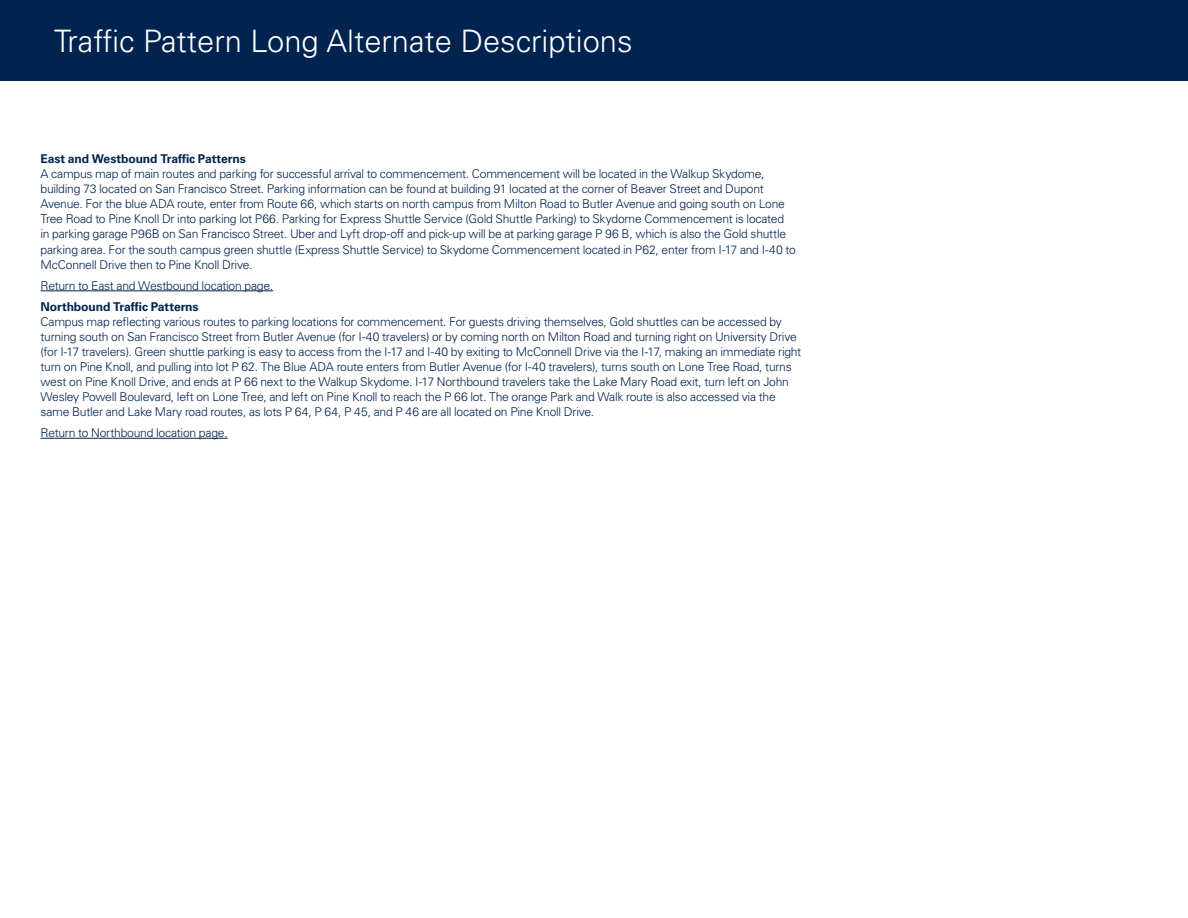
<style>
.page{position:relative;width:1188px;height:918px;background:#fff}
.page>*{position:absolute;margin:0;border:0;box-sizing:border-box;transform-origin:0 0}
.t1{font:300 30.9px "Univers LT Pro 45";color:#fff}
.t2{font:300 12.15px/15px "Univers LT Pro 45";letter-spacing:-.02em;color:#00234f}
.t3{font:700 12.15px "Univers LT Pro 65";letter-spacing:-.01em;color:#00234f}
</style>
<div class="page">
<div style="left:0;top:0;width:1188px;height:81px;background:#00234f"></div>
<hr style="left:40px;top:291px;width:233px;height:1px;background:#00234f">
<hr style="left:40px;top:438px;width:188px;height:1px;background:#00234f">
<h2 class="t1" style="left:54px;top:21px;width:580px">Traffic Pattern Long Alternate Descriptions</h2>
<h3 class="t3" style="left:40px;top:150px;width:207px">East and Westbound Traffic Patterns</h3>
<p class="t2" style="left:40px;top:166px;width:757px">A campus map of main routes and parking for successful arrival to commencement. Commencement will be located in the Walkup Skydome, building 73 located on San Francisco Street. Parking information can be found at building 91 located at the corner of Beaver Street and Dupont Avenue. For the blue ADA route, enter from Route 66, which starts on north campus from Milton Road to Butler Avenue and going south on Lone Tree Road to Pine Knoll Dr into parking lot P66. Parking for Express Shuttle Service (Gold Shuttle Parking) to Skydome Commencement is located in parking garage P96B on San Francisco Street. Uber and Lyft drop-off and pick-up will be at parking garage P 96 B, which is also the Gold shuttle parking area. For the south campus green shuttle (Express Shuttle Service) to Skydome Commencement located in P62, enter from I-17 and I-40 to McConnell Drive then to Pine Knoll Drive.</p>
<p class="t2" style="left:40px;top:277px;width:234px">Return to East and Westbound location page.</p>
<h3 class="t3" style="left:40px;top:298px;width:160px">Northbound Traffic Patterns</h3>
<p class="t2" style="left:40px;top:314px;width:762px">Campus map reflecting various routes to parking locations for commencement. For guests driving themselves, Gold shuttles can be accessed by turning south on San Francisco Street from Butler Avenue (for I-40 travelers) or by coming north on Milton Road and turning right on University Drive (for I-17 travelers). Green shuttle parking is easy to access from the I-17 and I-40 by exiting to McConnell Drive via the I-17, making an immediate right turn on Pine Knoll, and pulling into lot P 62. The Blue ADA route enters from Butler Avenue (for I-40 travelers), turns south on Lone Tree Road, turns west on Pine Knoll Drive, and ends at P 66 next to the Walkup Skydome. I-17 Northbound travelers take the Lake Mary Road exit, turn left on John Wesley Powell Boulevard, left on Lone Tree, and left on Pine Knoll to reach the P 66 lot. The orange Park and Walk route is also accessed via the same Butler and Lake Mary road routes, as lots P 64, P 64, P 45, and P 46 are all located on Pine Knoll Drive.</p>
<p class="t2" style="left:40px;top:425px;width:189px">Return to Northbound location page.</p>
</div>
